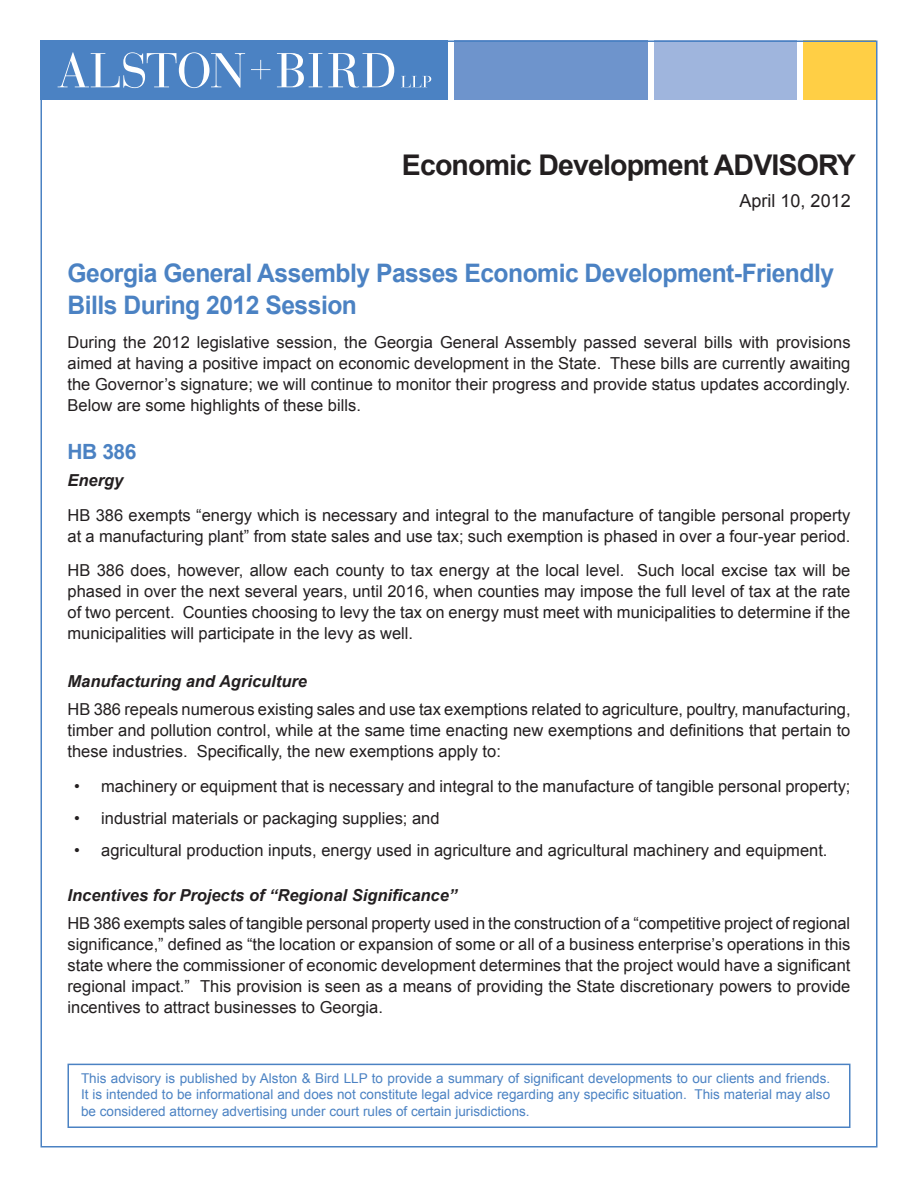
<style>
.page{position:relative;width:918px;height:1188px;background:#fff}
.page>*{position:absolute;margin:0;border:0;box-sizing:border-box;transform-origin:0 0}
.t1{font:700 28.5px "Arial";letter-spacing:-.03em;color:#231f20}
.Advisory_Title{font:700 25.5px/31.5px "Arial";letter-spacing:-.02em;color:#4b82c3}
.Head{font:700 21px "Arial";color:#4b82c3}
.t2{font:18px "Arial";color:#231f20}
.Body_Text{font:16.5px/21px "Arial";color:#231f20;text-align:justify}
.Bullet{font:16.5px "Arial";color:#231f20}
.Subhead{font:italic 700 16.5px "Arial";color:#231f20}
.Body_Text-2{font:13.5px/16.5px "Arial";color:#4b82c3;text-align:justify}
</style>
<div class="page">
<div style="left:40px;top:40px;width:408px;height:60px;background:#4b82c3"></div>
<div style="left:803px;top:40px;width:73px;height:60px;background:#ffcf45"></div>
<div style="left:654px;top:40px;width:143px;height:60px;background:#9fb5dd"></div>
<div style="left:454px;top:40px;width:194px;height:60px;background:#6e94cc"></div>
<svg style="left:58px;top:52px;width:187px;height:36px"></svg>
<svg style="left:277px;top:53px;width:45px;height:34px"></svg>
<svg style="left:328px;top:53px;width:66px;height:35px"></svg>
<svg style="left:401px;top:76px;width:30px;height:11px"></svg>
<svg style="left:251px;top:60px;width:19px;height:19px"></svg>
<div style="left:68px;top:1064px;width:782px;height:64px;border:2px solid #4b82c3"></div>
<p class="t1" style="left:402px;top:146px;width:455px">Economic Development ADVISORY</p>
<p class="t2" style="left:740px;top:188px;width:113px">April 10, 2012</p>
<p class="Advisory_Title" style="left:68px;top:259px;width:768px">Georgia General Assembly Passes Economic Development-Friendly<br>Bills During 2012 Session</p>
<p class="Body_Text" style="left:68px;top:332px;width:785px">During the 2012 legislative session, the Georgia General Assembly passed several bills with provisions aimed at having a positive impact on economic development in the State. These bills are currently awaiting the Governor’s signature; we will continue to monitor their progress and provide status updates accordingly.<br>Below are some highlights of these bills.</p>
<p class="Head" style="left:68px;top:437px;width:71px">HB 386</p>
<p class="Subhead" style="left:68px;top:470px;width:57px">Energy</p>
<p class="Body_Text" style="left:68px;top:505px;width:784px">HB 386 exempts “energy which is necessary and integral to the manufacture of tangible personal property at a manufacturing plant” from state sales and use tax; such exemption is phased in over a four-year period.</p>
<p class="Body_Text" style="left:68px;top:560px;width:784px">HB 386 does, however, allow each county to tax energy at the local level. Such local excise tax will be phased in over the next several years, until 2016, when counties may impose the full level of tax at the rate of two percent. Counties choosing to levy the tax on energy must meet with municipalities to determine if the municipalities will participate in the levy as well.</p>
<p class="Subhead" style="left:68px;top:671px;width:241px">Manufacturing and Agriculture</p>
<p class="Body_Text" style="left:68px;top:699px;width:785px">HB 386 repeals numerous existing sales and use tax exemptions related to agriculture, poultry, manufacturing, timber and pollution control, while at the same time enacting new exemptions and definitions that pertain to these industries. Specifically, the new exemptions apply to:</p>
<p class="Bullet" style="left:74px;top:775px;width:778px">• machinery or equipment that is necessary and integral to the manufacture of tangible personal property;</p>
<p class="Bullet" style="left:74px;top:807px;width:367px">• industrial materials or packaging supplies; and</p>
<p class="Bullet" style="left:74px;top:839px;width:755px">• agricultural production inputs, energy used in agriculture and agricultural machinery and equipment.</p>
<p class="Subhead" style="left:68px;top:885px;width:391px">Incentives for Projects of “Regional Significance”</p>
<p class="Body_Text" style="left:68px;top:913px;width:784px">HB 386 exempts sales of tangible personal property used in the construction of a “competitive project of regional significance,” defined as “the location or expansion of some or all of a business enterprise’s operations in this state where the commissioner of economic development determines that the project would have a significant regional impact.” This provision is seen as a means of providing the State discretionary powers to provide incentives to attract businesses to Georgia.</p>
<p class="Body_Text-2" style="left:81px;top:1070px;width:751px">This advisory is published by Alston &amp; Bird LLP to provide a summary of significant developments to our clients and friends.<br>It is intended to be informational and does not constitute legal advice regarding any specific situation. This material may also be considered attorney advertising under court rules of certain jurisdictions.</p>
</div>
